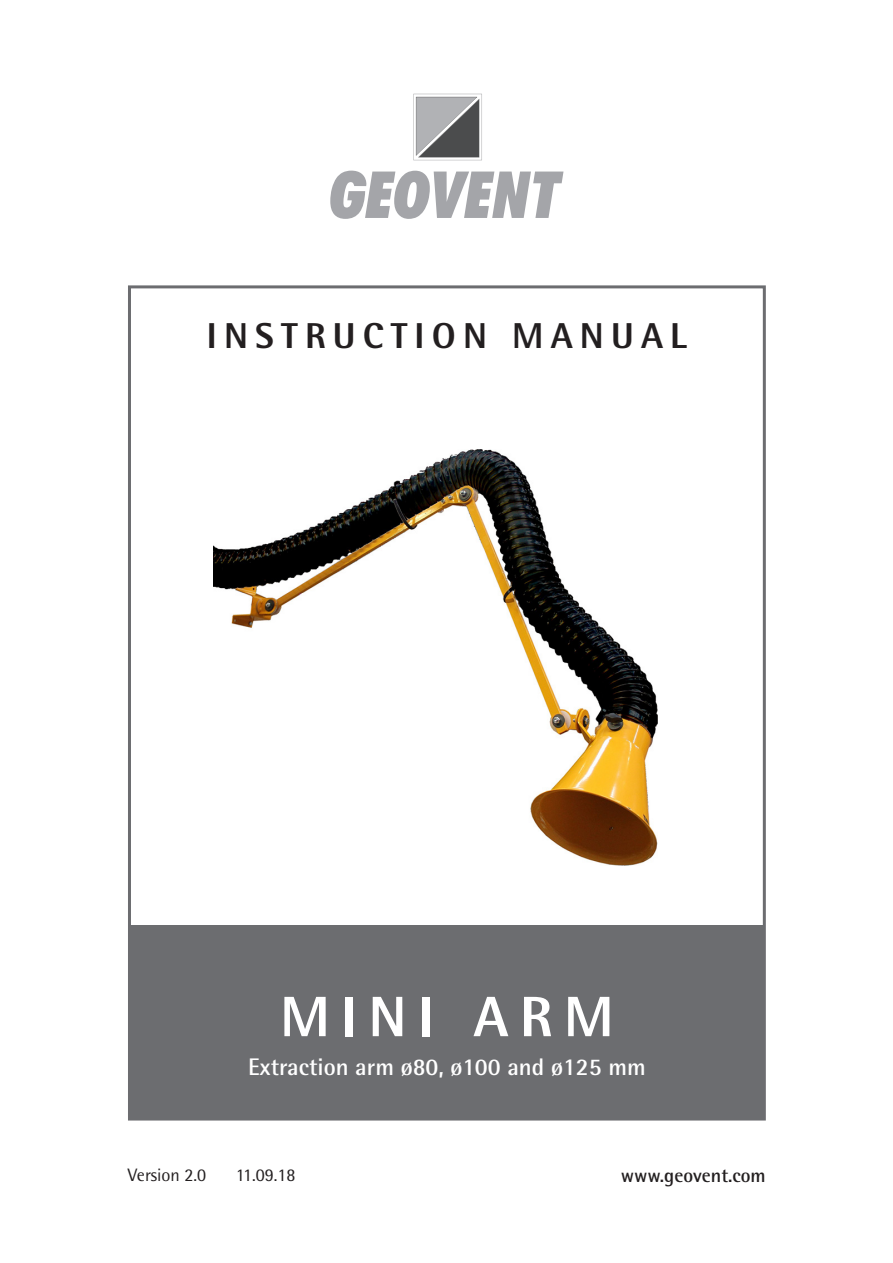
<style>
.page{position:relative;width:893px;height:1263px;background:#fff}
.page>*{position:absolute;margin:0;border:0;box-sizing:border-box;transform-origin:0 0}
.t1{font:800 57px "Rotis Semi Sans";letter-spacing:.2em;color:#fff}
.t2{font:800 36px "Rotis Semi Sans";letter-spacing:.2em;color:#231f20}
.t3{font:700 24px "Rotis Semi Sans";color:#fff}
.t4{font:700 19.5px "Rotis Semi Sans";color:#231f20}
.t5{font:18px "Rotis Semi Sans";color:#231f20}
</style>
<div class="page">
<div style="left:129px;top:925px;width:636px;height:193px;background:#6c6d70"></div>
<svg style="left:330px;top:171px;width:233px;height:48px"></svg>
<svg style="left:413px;top:94px;width:69px;height:66px;background:#969698"></svg>
<img style="left:213px;top:449px;width:444px;height:417px">
<p class="t2" style="left:207px;top:313px;width:482px">INSTRUCTION MANUAL</p>
<p class="t1" style="left:280px;top:981px;width:335px">MINI ARM</p>
<p class="t3" style="left:248px;top:1052px;width:399px">Extraction arm ø80, ø100 and ø125 mm</p>
<p class="t5" style="left:128px;top:1164px;width:80px">Version 2.0</p>
<p class="t5" style="left:236px;top:1164px;width:61px">11.09.18</p>
<p class="t4" style="left:621px;top:1164px;width:146px">www.geovent.com</p>
</div>
